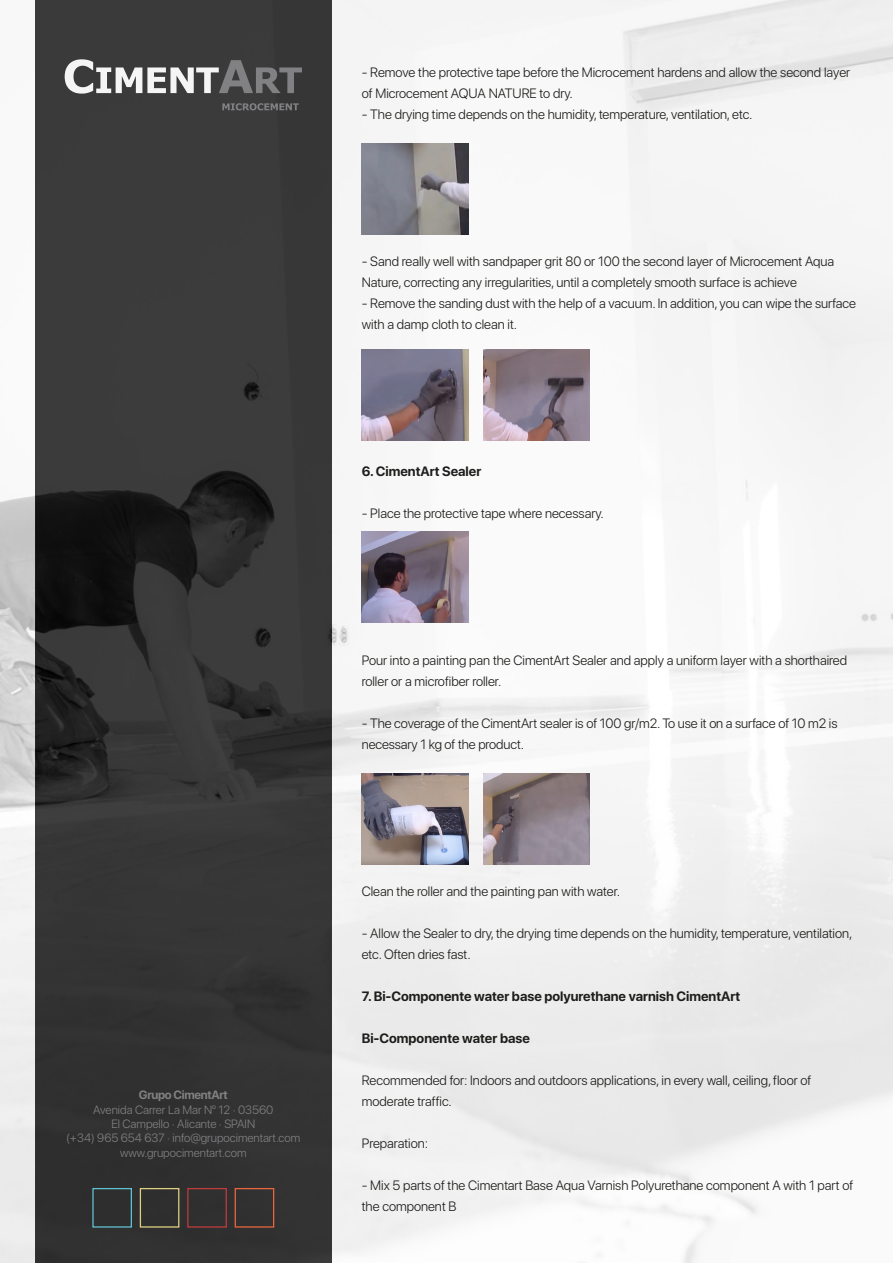
<style>
.page{position:relative;width:893px;height:1263px;background:#fff}
.page>*{position:absolute;margin:0;border:0;box-sizing:border-box;transform-origin:0 0}
.t1{font:300 13.5px/21px "SF Pro Display";color:#1d1d1b}
.t2{font:700 13.5px "SF Pro Display";color:#1d1d1b}
.t3{font:300 12px/14.4px "SF Pro Display";color:#818083;text-align:center}
.t4{font:700 12px "SF Pro Display";letter-spacing:-.025em;color:#818083}
</style>
<div class="page">
<img style="left:0;top:0;width:893px;height:1263px">
<svg style="left:35px;top:0;width:296px;height:1263px;background:#343434"></svg>
<svg style="left:222px;top:103px;width:77px;height:7px"></svg>
<svg style="left:65px;top:59px;width:237px;height:35px"></svg>
<div style="left:92px;top:1188px;width:40px;height:39px;border:1px solid #5fc1d1"></div>
<div style="left:140px;top:1188px;width:39px;height:39px;border:1px solid #dcd183"></div>
<div style="left:187px;top:1188px;width:40px;height:39px;border:1px solid #be3c3d"></div>
<div style="left:235px;top:1188px;width:39px;height:39px;border:1px solid #eb653d"></div>
<img style="left:362px;top:143px;width:106px;height:91px">
<img style="left:362px;top:349px;width:106px;height:91px">
<img style="left:483px;top:349px;width:106px;height:91px">
<img style="left:362px;top:531px;width:106px;height:92px">
<img style="left:362px;top:773px;width:106px;height:91px">
<img style="left:483px;top:773px;width:106px;height:91px">
<p class="t4" style="left:139px;top:1086px;width:90px">Grupo CimentArt</p>
<p class="t3" style="left:66px;top:1102px;width:236px">Avenida Carrer La Mar No 12 · 03560<br>El Campello · Alicante · SPAIN<br>(+34) 965 654 637 · info@grupocimentart.com www.grupocimentart.com</p>
<p class="t1" style="left:362px;top:61px;width:490px">- Remove the protective tape before the Microcement hardens and allow the second layer of Microcement AQUA NATURE to dry.</p>
<p class="t1" style="left:362px;top:103px;width:392px">- The drying time depends on the humidity, temperature, ventilation, etc.</p>
<p class="t1" style="left:362px;top:250px;width:474px">- Sand really well with sandpaper grit 80 or 100 the second layer of Microcement Aqua<br>Nature, correcting any irregularities, until a completely smooth surface is achieve</p>
<p class="t1" style="left:362px;top:292px;width:496px">- Remove the sanding dust with the help of a vacuum. In addition, you can wipe the surface with a damp cloth to clean it.</p>
<p class="t2" style="left:362px;top:462px;width:121px">6. CimentArt Sealer</p>
<p class="t1" style="left:362px;top:502px;width:244px">- Place the protective tape where necessary.</p>
<p class="t1" style="left:362px;top:649px;width:487px">Pour into a painting pan the CimentArt Sealer and apply a uniform layer with a shorthaired roller or a microfiber roller.</p>
<p class="t1" style="left:362px;top:712px;width:477px">- The coverage of the CimentArt sealer is of 100 gr/m2. To use it on a surface of 10 m2 is necessary 1 kg of the product.</p>
<p class="t1" style="left:362px;top:880px;width:260px">Clean the roller and the painting pan with water.</p>
<p class="t1" style="left:362px;top:922px;width:492px">- Allow the Sealer to dry, the drying time depends on the humidity, temperature, ventilation, etc. Often dries fast.</p>
<p class="t2" style="left:362px;top:987px;width:380px">7. Bi-Componente water base polyurethane varnish CimentArt</p>
<p class="t2" style="left:362px;top:1029px;width:170px">Bi-Componente water base</p>
<p class="t1" style="left:362px;top:1069px;width:451px">Recommended for: Indoors and outdoors applications, in every wall, ceiling, floor of moderate traffic.</p>
<p class="t1" style="left:362px;top:1132px;width:68px">Preparation:</p>
<p class="t1" style="left:362px;top:1174px;width:493px">- Mix 5 parts of the Cimentart Base Aqua Varnish Polyurethane component A with 1 part of the component B</p>
</div>
